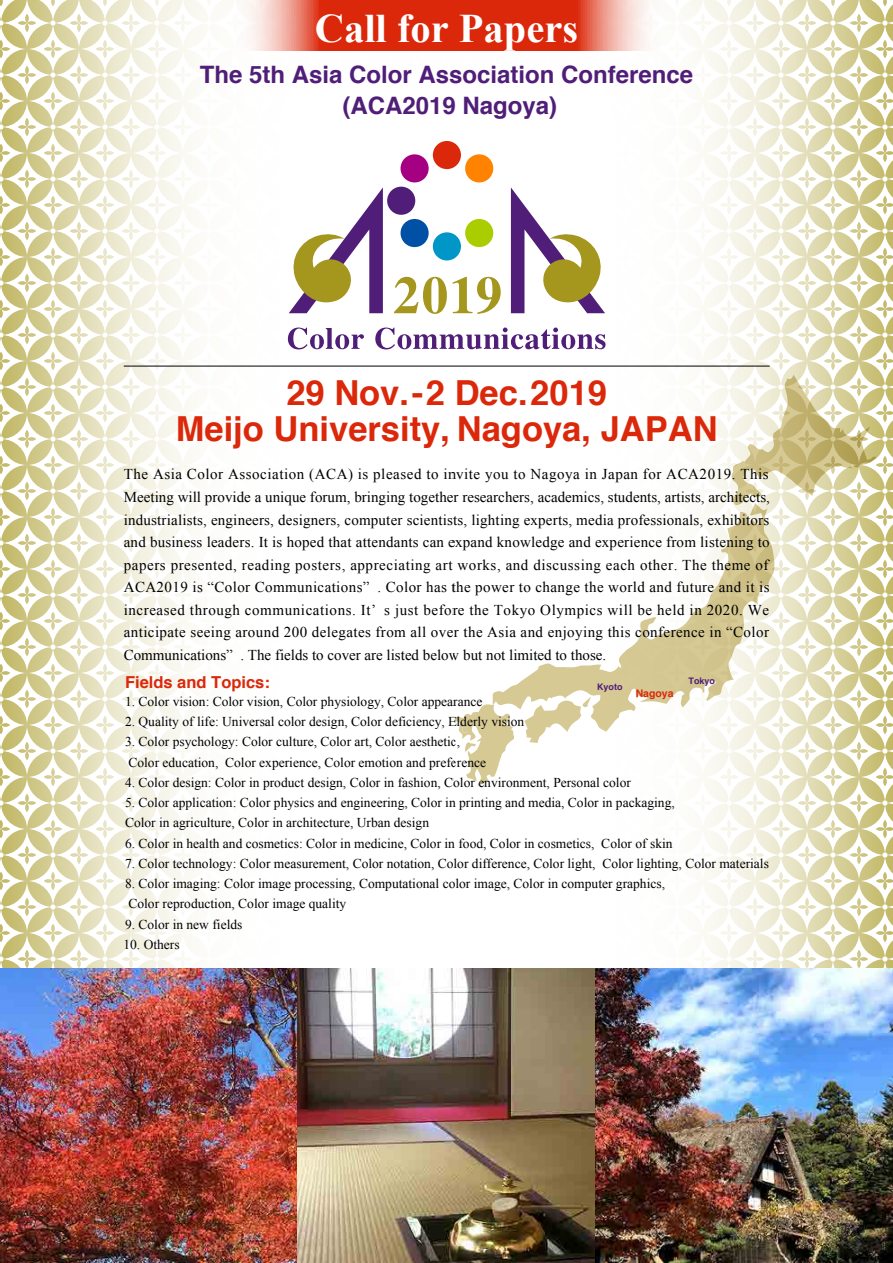
<style>
.page{position:relative;width:893px;height:1263px;background:#fff}
.page>*{position:absolute;margin:0;border:0;box-sizing:border-box;transform-origin:0 0}
.t1{font:700 40.5px "Times New Roman";color:#fff}
.t2{font:700 34.5px/35.8px "Helvetica";color:#dc280a;text-align:center}
.t3{font:700 24px/31.2px "Helvetica";color:#501e78;text-align:center}
.t4{font:700 16.5px "Helvetica";color:#dc280a}
.t5{font:15px/22.5px "Times New Roman";color:#000;text-align:justify}
.t6{font:13.5px/20.2px "Times New Roman";color:#000}
.t7{font:700 10.5px "Helvetica";color:#dc280a}
.t8{font:700 9px "Helvetica";color:#501e78}
</style>
<div class="page">
<img style="left:0;top:0;width:893px;height:968px">
<svg style="left:288px;top:327px;width:76px;height:22px"></svg>
<svg style="left:375px;top:327px;width:231px;height:22px"></svg>
<svg style="left:394px;top:277px;width:53px;height:37px"></svg>
<svg style="left:453px;top:277px;width:48px;height:37px"></svg>
<svg style="left:511px;top:187px;width:94px;height:126px"></svg>
<svg style="left:289px;top:187px;width:94px;height:126px"></svg>
<div style="left:433px;top:141px;width:28px;height:28px;background:#dc280a;border-radius:50%"></div>
<svg style="left:399px;top:153px;width:31px;height:31px"></svg>
<div style="left:387px;top:187px;width:28px;height:28px;background:#501e78;border-radius:50%"></div>
<svg style="left:399px;top:218px;width:31px;height:30px"></svg>
<div style="left:433px;top:232px;width:28px;height:28px;background:#0096c8;border-radius:50%"></div>
<svg style="left:464px;top:218px;width:31px;height:30px"></svg>
<svg style="left:464px;top:153px;width:31px;height:31px"></svg>
<svg style="left:233px;top:0;width:426px;height:50px;background:#e46049"></svg>
<img style="left:0;top:968px;width:893px;height:295px">
<hr style="left:124px;top:366px;width:646px;height:1px;background:#000">
<svg style="left:493px;top:503px;width:282px;height:229px"></svg>
<svg style="left:731px;top:375px;width:145px;height:131px"></svg>
<svg style="left:524px;top:697px;width:67px;height:46px"></svg>
<svg style="left:454px;top:703px;width:61px;height:83px"></svg>
<h1 class="t1" style="left:315px;top:1px;width:265px">Call for Papers</h1>
<h3 class="t3" style="left:200px;top:59px;width:495px">The 5th Asia Color Association Conference (ACA2019 Nagoya)</h3>
<h2 class="t2" style="left:176px;top:375px;width:543px">29 Nov.- 2 Dec. 2019<br>Meijo University, Nagoya, JAPAN</h2>
<p class="t5" style="left:124px;top:463px;width:648px">The Asia Color Association (ACA) is pleased to invite you to Nagoya in Japan for ACA2019. This Meeting will provide a unique forum, bringing together researchers, academics, students, artists, architects, industrialists, engineers, designers, computer scientists, lighting experts, media professionals, exhibitors and business leaders. It is hoped that attendants can expand knowledge and experience from listening to papers presented, reading posters, appreciating art works, and discussing each other. The theme of ACA2019 is “Color Communications” . Color has the power to change the world and future and it is increased through communications. It’ s just before the Tokyo Olympics will be held in 2020. We anticipate seeing around 200 delegates from all over the Asia and enjoying this conference in “Color Communications” . The fields to cover are listed below but not limited to those.</p>
<p class="t4" style="left:125px;top:669px;width:146px">Fields and Topics:</p>
<p class="t6" style="left:125px;top:691px;width:359px">1. Color vision: Color vision, Color physiology, Color appearance</p>
<p class="t6" style="left:125px;top:711px;width:401px">2. Quality of life: Universal color design, Color deficiency, Elderly vision</p>
<p class="t6" style="left:125px;top:731px;width:363px">3. Color psychology: Color culture, Color art, Color aesthetic,<br>Color education, Color experience, Color emotion and preference</p>
<p class="t6" style="left:125px;top:772px;width:507px">4. Color design: Color in product design, Color in fashion, Color environment, Personal color</p>
<p class="t6" style="left:125px;top:792px;width:551px">5. Color application: Color physics and engineering, Color in printing and media, Color in packaging,<br>Color in agriculture, Color in architecture, Urban design</p>
<p class="t6" style="left:125px;top:833px;width:549px">6. Color in health and cosmetics: Color in medicine, Color in food, Color in cosmetics, Color of skin</p>
<p class="t6" style="left:125px;top:853px;width:645px">7. Color technology: Color measurement, Color notation, Color difference, Color light, Color lighting, Color materials</p>
<p class="t6" style="left:125px;top:873px;width:541px">8. Color imaging: Color image processing, Computational color image, Color in computer graphics,<br>Color reproduction, Color image quality</p>
<p class="t6" style="left:125px;top:914px;width:119px">9. Color in new fields</p>
<p class="t6" style="left:123px;top:934px;width:58px">10. Others</p>
<p class="t8" style="left:689px;top:673px;width:28px">Tokyo</p>
<p class="t8" style="left:597px;top:679px;width:27px">Kyoto</p>
<p class="t7" style="left:636px;top:685px;width:39px">Nagoya</p>
</div>
